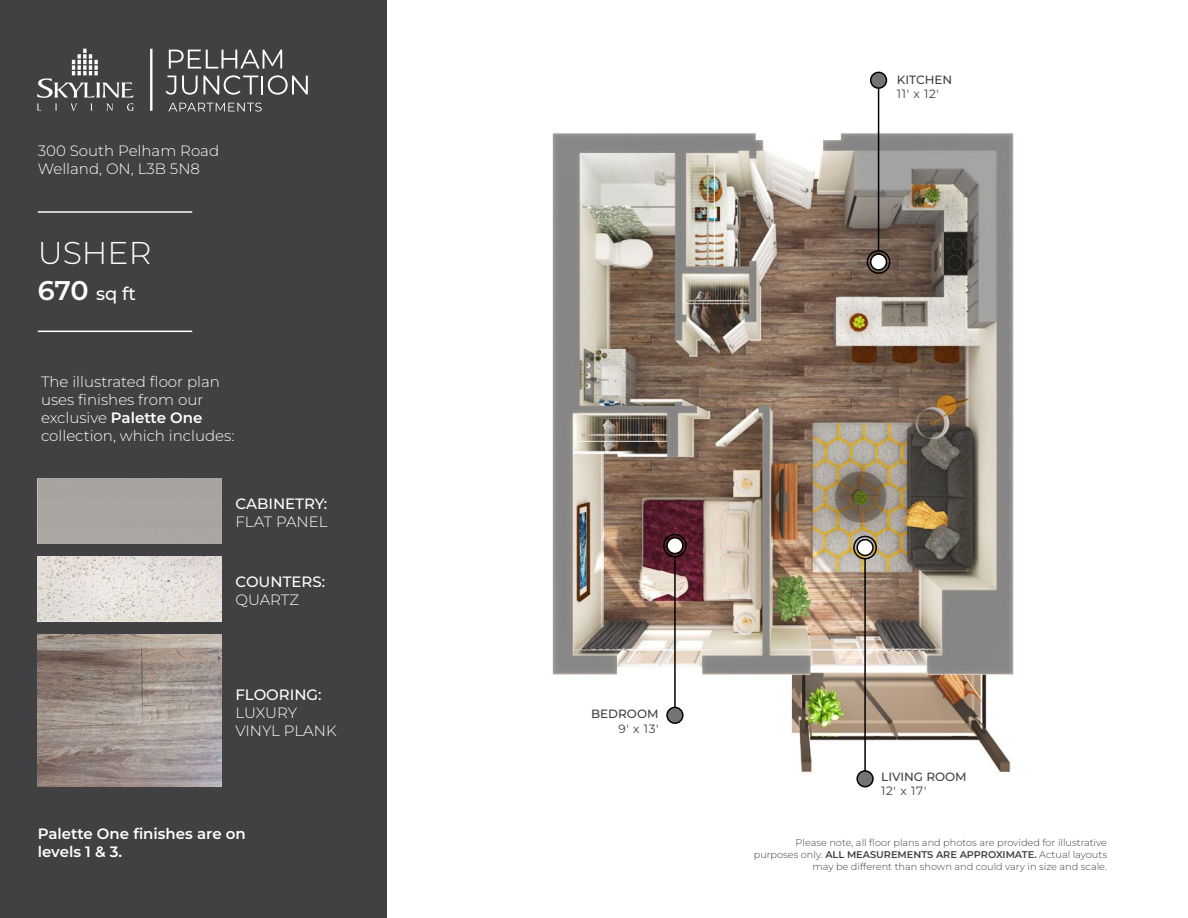
<style>
.page{position:relative;width:1188px;height:918px;background:#fff}
.page>*{position:absolute;margin:0;border:0;box-sizing:border-box;transform-origin:0 0}
.t1{font:300 31.5px "Montserrat";color:#fff}
.t2{font:500 18px "Montserrat";color:#fff}
.t3{font:300 15px/18px "Montserrat";color:#fff}
.t4{font:600 15px/18px "Montserrat";color:#fff}
.t5{font:500 15px "Montserrat";color:#fff}
.t6{font:500 12px "Montserrat";color:#414042}
.t7{font:12px "Montserrat";letter-spacing:.05em;color:#414042}
.t8{font:300 9.75px "Montserrat";color:#414042}
.t9{font:600 9.75px "Montserrat";color:#414042}
.s1{font-weight:600;font-size:27px}
.s2{font-weight:600}
.s3{font-weight:300}
</style>
<div class="page">
<img style="left:552px;top:119px;width:462px;height:665px">
<div style="left:0;top:0;width:386px;height:918px;background:#414042"></div>
<div style="left:857px;top:540px;width:16px;height:15px;background:#fff;border-radius:50%"></div>
<div style="left:856px;top:539px;width:18px;height:17px;border:2px solid #000;border-radius:50%"></div>
<div style="left:857px;top:771px;width:16px;height:16px;background:#727476;border-radius:50%"></div>
<div style="left:856px;top:770px;width:18px;height:17px;border:2px solid #000;border-radius:50%"></div>
<div style="left:853px;top:536px;width:24px;height:23px;border:2px solid #000;border-radius:50%"></div>
<hr style="left:864px;top:559px;width:2px;height:212px;background:#000">
<div style="left:667px;top:538px;width:16px;height:16px;background:#fff;border-radius:50%"></div>
<div style="left:666px;top:537px;width:18px;height:17px;border:2px solid #000;border-radius:50%"></div>
<div style="left:667px;top:707px;width:16px;height:16px;background:#727476;border-radius:50%"></div>
<div style="left:666px;top:707px;width:18px;height:17px;border:2px solid #000;border-radius:50%"></div>
<div style="left:663px;top:534px;width:24px;height:24px;border:2px solid #000;border-radius:50%"></div>
<hr style="left:674px;top:557px;width:2px;height:150px;background:#000">
<div style="left:871px;top:254px;width:15px;height:16px;background:#fff;border-radius:50%"></div>
<div style="left:870px;top:253px;width:17px;height:18px;border:2px solid #000;border-radius:50%"></div>
<div style="left:871px;top:72px;width:15px;height:16px;background:#727476;border-radius:50%"></div>
<div style="left:870px;top:72px;width:17px;height:17px;border:2px solid #000;border-radius:50%"></div>
<div style="left:867px;top:250px;width:23px;height:24px;border:2px solid #000;border-radius:50%"></div>
<hr style="left:878px;top:88px;width:1px;height:163px;background:#000">
<svg style="left:37px;top:49px;width:97px;height:62px"></svg>
<svg style="left:168px;top:103px;width:94px;height:9px"></svg>
<hr style="left:150px;top:49px;width:2px;height:62px;background:#fff">
<svg style="left:169px;top:50px;width:113px;height:19px"></svg>
<svg style="left:166px;top:76px;width:10px;height:19px"></svg>
<svg style="left:182px;top:75px;width:126px;height:20px"></svg>
<div style="left:38px;top:478px;width:183px;height:65px;background:#aaa5a1"></div>
<img style="left:38px;top:635px;width:183px;height:151px">
<img style="left:38px;top:557px;width:183px;height:64px">
<hr style="left:38px;top:211px;width:154px;height:2px;background:#fff">
<hr style="left:38px;top:331px;width:154px;height:1px;background:#fff">
<p class="t3" style="left:38px;top:141px;width:183px">300 South Pelham Road</p>
<p class="t3" style="left:38px;top:159px;width:164px">Welland, ON, L3B 5N8</p>
<p class="t1" style="left:38px;top:232px;width:115px">USHER</p>
<p class="t2" style="left:38px;top:282px;width:100px"><span class="s1">670</span> sq ft</p>
<p class="t3" style="left:41px;top:372px;width:195px">The illustrated floor plan uses finishes from our exclusive <span class="s2">Palette One </span>collection, which includes:</p>
<p class="t5" style="left:235px;top:494px;width:93px">CABINETRY:</p>
<p class="t3" style="left:235px;top:512px;width:94px">FLAT PANEL</p>
<p class="t5" style="left:235px;top:572px;width:91px">COUNTERS:</p>
<p class="t3" style="left:235px;top:591px;width:65px">QUARTZ</p>
<p class="t5" style="left:235px;top:684px;width:88px">FLOORING:</p>
<p class="t3" style="left:235px;top:703px;width:63px">LUXURY</p>
<p class="t3" style="left:235px;top:721px;width:103px">VINYL PLANK</p>
<p class="t4" style="left:38px;top:824px;width:209px">Palette One finishes are on levels 1 &amp; 3.</p>
<p class="t6" style="left:897px;top:72px;width:57px">KITCHEN</p>
<p class="t7" style="left:897px;top:86px;width:44px">11' x 12'</p>
<p class="t6" style="left:591px;top:706px;width:69px">BEDROOM</p>
<p class="t7" style="left:618px;top:720px;width:42px">9' x 13'</p>
<p class="t6" style="left:881px;top:768px;width:87px">LIVING ROOM</p>
<p class="t7" style="left:881px;top:783px;width:47px">12' x 17'</p>
<p class="t8" style="left:796px;top:836px;width:313px">Please note, all floor plans and photos are provided for illustrative</p>
<p class="t9" style="left:754px;top:848px;width:355px"><span class="s3">purposes only.</span> ALL MEASUREMENTS ARE APPROXIMATE. <span class="s3">Actual layouts</span></p>
<p class="t8" style="left:812px;top:860px;width:296px">may be different than shown and could vary in size and scale.</p>
</div>
